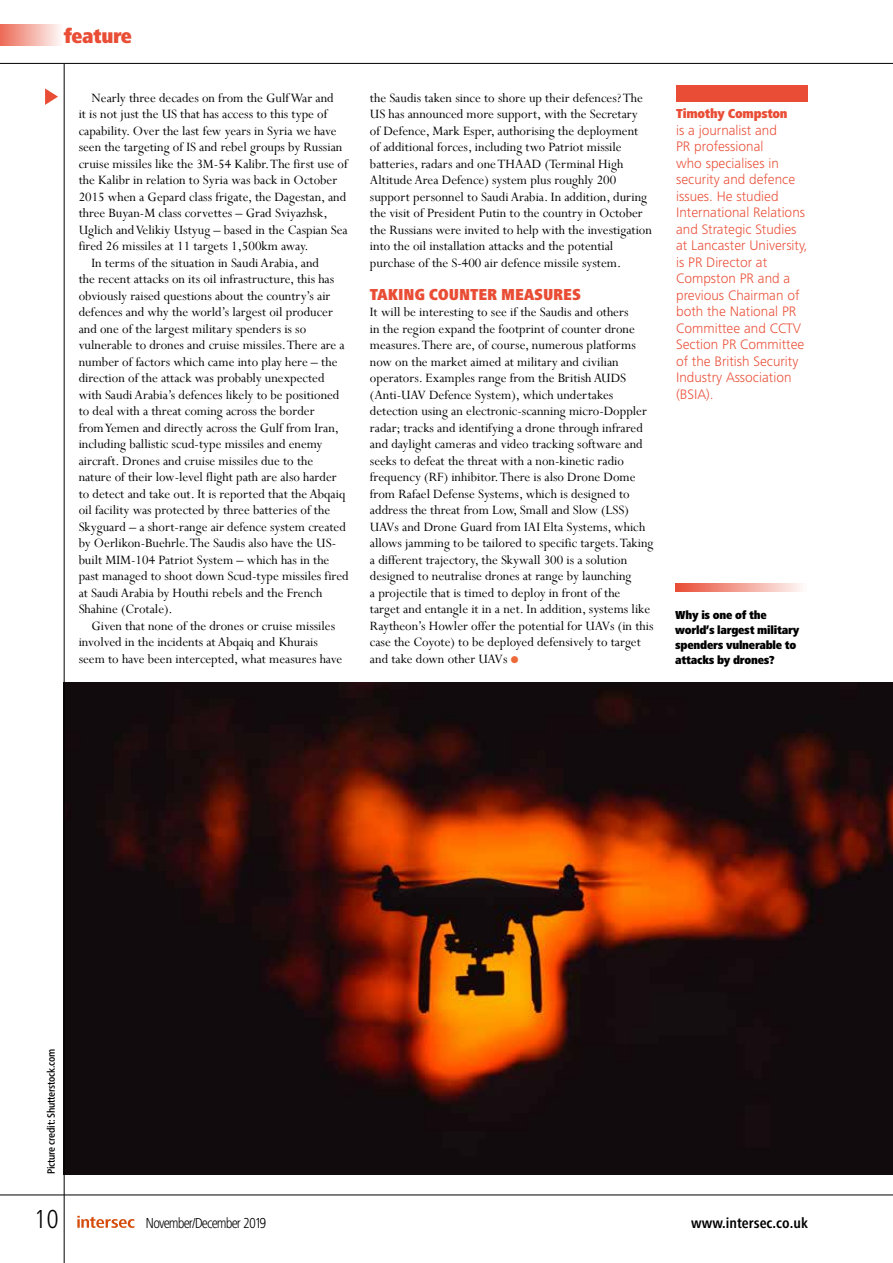
<style>
.page{position:relative;width:893px;height:1263px;background:#fff}
.page>*{position:absolute;margin:0;border:0;box-sizing:border-box;transform-origin:0 0}
.t1{font:300 condensed 27px "Frutiger Next LTW1 G";color:#000}
.t2{font:900 condensed 21px "Frutiger Next Pro";letter-spacing:-.02em;color:#e94d35}
.t3{font:900 condensed 16.5px "Frutiger Next Pro";letter-spacing:-.01em;color:#e94d35}
.t4{font:300 condensed 15px "Frutiger Next LTW1 G";letter-spacing:-.06em;color:#000}
.t5{font:700 condensed 15px "Frutiger Next LT";color:#000}
.t6{font:14.25px/16.5px "Perpetua";color:#000}
.t7{font:300 14.25px/16.5px "Frutiger Next LT";color:#e94d35}
.t8{font:900 condensed 13.5px "Frutiger Next Pro";letter-spacing:-.02em;color:#e94d35}
.t9{font:900 condensed 12px/15px "Frutiger Next Pro";letter-spacing:-.02em;color:#000}
.t10{font:500 condensed 10.5px "Frutiger Neue LT Pro";letter-spacing:-.02em;color:#000}
.s1{color:#ec6839}
</style>
<div class="page">
<img style="left:65px;top:683px;width:828px;height:491px">
<hr style="left:0;top:1194px;width:893px;height:1px;background:#000">
<hr style="left:64px;top:64px;width:1px;height:1199px;background:#000">
<hr style="left:0;top:63px;width:893px;height:1px;background:#000">
<svg style="left:77px;top:1216px;width:58px;height:12px"></svg>
<svg style="left:45px;top:88px;width:13px;height:17px"></svg>
<div style="left:0;top:25px;width:63px;height:21px;background:linear-gradient(to right,#ec6a56,#fefbfa)"></div>
<div style="left:676px;top:85px;width:132px;height:17px;background:#e94d35"></div>
<svg style="left:675px;top:583px;width:127px;height:9px"></svg>
<h2 class="t2" style="left:64px;top:24px;width:70px">feature</h2>
<p class="t6" style="left:91px;top:89px;width:244px">Nearly three decades on from the Gulf War and</p>
<p class="t6" style="left:79px;top:105px;width:250px">it is not just the US that has access to this type of</p>
<p class="t6" style="left:79px;top:122px;width:259px">capability. Over the last few years in Syria we have</p>
<p class="t6" style="left:79px;top:138px;width:265px">seen the targeting of IS and rebel groups by Russian</p>
<p class="t6" style="left:79px;top:155px;width:271px">cruise missiles like the 3M-54 Kalibr. The first use of</p>
<p class="t6" style="left:79px;top:171px;width:260px">the Kalibr in relation to Syria was back in October</p>
<p class="t6" style="left:79px;top:188px;width:269px">2015 when a Gepard class frigate, the Dagestan, and</p>
<p class="t6" style="left:79px;top:204px;width:250px">three Buyan-M class corvettes – Grad Sviyazhsk,</p>
<p class="t6" style="left:79px;top:221px;width:271px">Uglich and Velikiy Ustyug – based in the Caspian Sea</p>
<p class="t6" style="left:79px;top:237px;width:232px">fired 26 missiles at 11 targets 1,500km away.</p>
<p class="t6" style="left:91px;top:254px;width:229px">In terms of the situation in Saudi Arabia, and</p>
<p class="t6" style="left:79px;top:270px;width:257px">the recent attacks on its oil infrastructure, this has</p>
<p class="t6" style="left:79px;top:287px;width:253px">obviously raised questions about the country’s air</p>
<p class="t6" style="left:79px;top:303px;width:256px">defences and why the world’s largest oil producer</p>
<p class="t6" style="left:79px;top:320px;width:229px">and one of the largest military spenders is so</p>
<p class="t6" style="left:79px;top:336px;width:268px">vulnerable to drones and cruise missiles. There are a</p>
<p class="t6" style="left:79px;top:353px;width:260px">number of factors which came into play here – the</p>
<p class="t6" style="left:79px;top:369px;width:247px">direction of the attack was probably unexpected</p>
<p class="t6" style="left:79px;top:386px;width:262px">with Saudi Arabia’s defences likely to be positioned</p>
<p class="t6" style="left:79px;top:402px;width:237px">to deal with a threat coming across the border</p>
<p class="t6" style="left:79px;top:419px;width:262px">from Yemen and directly across the Gulf from Iran,</p>
<p class="t6" style="left:79px;top:435px;width:245px">including ballistic scud-type missiles and enemy</p>
<p class="t6" style="left:79px;top:452px;width:236px">aircraft. Drones and cruise missiles due to the</p>
<p class="t6" style="left:79px;top:468px;width:260px">nature of their low-level flight path are also harder</p>
<p class="t6" style="left:79px;top:485px;width:268px">to detect and take out. It is reported that the Abqaiq</p>
<p class="t6" style="left:79px;top:501px;width:253px">oil facility was protected by three batteries of the</p>
<p class="t6" style="left:79px;top:518px;width:269px">Skyguard – a short-range air defence system created</p>
<p class="t6" style="left:79px;top:534px;width:259px">by Oerlikon-Buehrle. The Saudis also have the US-</p>
<p class="t6" style="left:79px;top:551px;width:252px">built MIM-104 Patriot System – which has in the</p>
<p class="t6" style="left:79px;top:567px;width:271px">past managed to shoot down Scud-type missiles fired</p>
<p class="t6" style="left:79px;top:584px;width:245px">at Saudi Arabia by Houthi rebels and the French</p>
<p class="t6" style="left:79px;top:600px;width:96px">Shahine (Crotale).</p>
<p class="t6" style="left:91px;top:617px;width:245px">Given that none of the drones or cruise missiles</p>
<p class="t6" style="left:79px;top:633px;width:241px">involved in the incidents at Abqaiq and Khurais</p>
<p class="t6" style="left:79px;top:650px;width:265px">seem to have been intercepted, what measures have</p>
<p class="t6" style="left:370px;top:89px;width:284px">the Saudis taken since to shore up their defences? The US has announced more support, with the Secretary<br>of Defence, Mark Esper, authorising the deployment of additional forces, including two Patriot missile batteries, radars and one THAAD (Terminal High Altitude Area Defence) system plus roughly 200 support personnel to Saudi Arabia. In addition, during the visit of President Putin to the country in October the Russians were invited to help with the investigation into the oil installation attacks and the potential purchase of the S-400 air defence missile system.</p>
<p class="t3" style="left:370px;top:285px;width:213px">TAKING COUNTER MEASURES</p>
<p class="t6" style="left:370px;top:303px;width:285px">It will be interesting to see if the Saudis and others<br>in the region expand the footprint of counter drone measures. There are, of course, numerous platforms now on the market aimed at military and civilian operators. Examples range from the British AUDS (Anti-UAV Defence System), which undertakes detection using an electronic-scanning micro-Doppler radar; tracks and identifying a drone through infrared and daylight cameras and video tracking software and seeks to defeat the threat with a non-kinetic radio frequency (RF) inhibitor. There is also Drone Dome from Rafael Defense Systems, which is designed to address the threat from Low, Small and Slow (LSS)<br>UAVs and Drone Guard from IAI Elta Systems, which allows jamming to be tailored to specific targets. Taking a different trajectory, the Skywall 300 is a solution designed to neutralise drones at range by launching<br>a projectile that is timed to deploy in front of the target and entangle it in a net. In addition, systems like Raytheon’s Howler offer the potential for UAVs (in this case the Coyote) to be deployed defensively to target and take down other UAVs <span class="s1">●</span></p>
<p class="t8" style="left:676px;top:106px;width:113px">Timothy Compston</p>
<p class="t7" style="left:676px;top:122px;width:133px">is a journalist and<br>PR professional<br>who specialises in security and defence issues. He studied<br>International Relations and Strategic Studies at Lancaster University, is PR Director at<br>Compston PR and a previous Chairman of both the National PR<br>Committee and CCTV<br>Section PR Committee of the British Security<br>Industry Association (BSIA).</p>
<p class="t9" style="left:675px;top:607px;width:126px">Why is one of the world’s largest military spenders vulnerable to attacks by drones?</p>
<p class="t10" style="left:45px;top:1174px;width:127px;rotate:-90deg">Picture credit: Shutterstock.com</p>
<h1 class="t1" style="left:34px;top:1203px;width:26px">10</h1>
<p class="t4" style="left:146px;top:1214px;width:122px">November/December 2019</p>
<p class="t5" style="left:691px;top:1214px;width:118px">www.intersec.co.uk</p>
</div>
